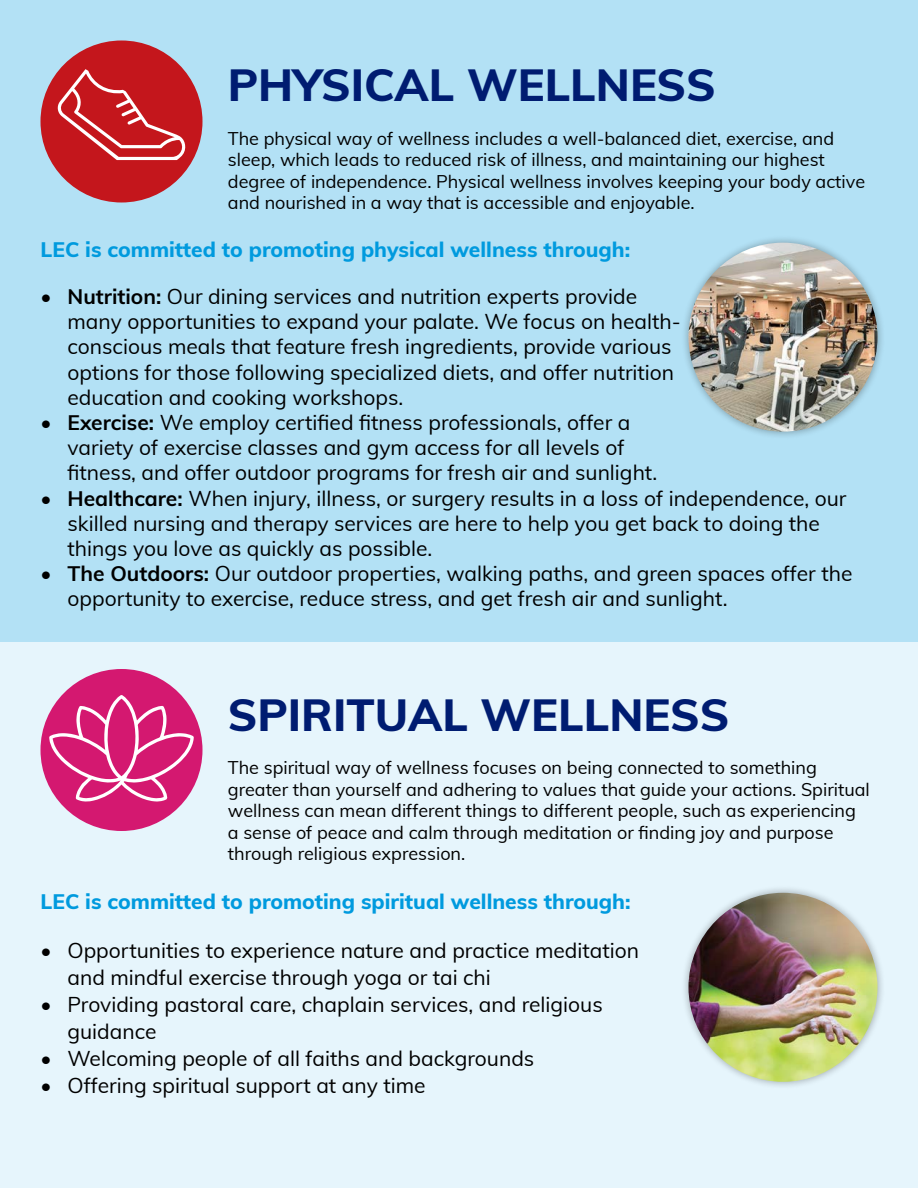
<style>
.page{position:relative;width:918px;height:1188px;background:#fff}
.page>*{position:absolute;margin:0;border:0;box-sizing:border-box;transform-origin:0 0}
.t1{font:800 45px "Muli";color:#001c71}
.t2{font:21px/25.2px "Muli";color:#000}
.t3{font:800 21px "Muli";color:#009ade}
.t4{font:18px/21.6px "Muli";color:#000}
.s1{font-weight:700}
</style>
<div class="page">
<div style="left:0;top:0;width:918px;height:648px;background:#b3e1f5"></div>
<div style="left:0;top:642px;width:918px;height:546px;background:#e6f5fc"></div>
<div style="left:40px;top:41px;width:162px;height:162px;background:#c4161c;border-radius:50%"></div>
<svg style="left:56px;top:69px;width:132px;height:91px"></svg>
<div style="left:681px;top:235px;width:204px;height:204px;background:#000;opacity:.3"></div>
<img style="left:688px;top:243px;width:190px;height:189px;border-radius:94px">
<div style="left:40px;top:669px;width:162px;height:162px;background:#d41870;border-radius:50%"></div>
<svg style="left:49px;top:695px;width:145px;height:107px"></svg>
<div style="left:681px;top:885px;width:204px;height:205px;background:#000;opacity:.3"></div>
<img style="left:688px;top:893px;width:190px;height:189px;border-radius:94px">
<h1 class="t1" style="left:228px;top:52px;width:489px">PHYSICAL WELLNESS</h1>
<p class="t4" style="left:228px;top:126px;width:639px">The physical way of wellness includes a well-balanced diet, exercise, and sleep, which leads to reduced risk of illness, and maintaining our highest degree of independence. Physical wellness involves keeping your body active and nourished in a way that is accessible and enjoyable.</p>
<p class="t3" style="left:40px;top:234px;width:591px">LEC is committed to promoting physical wellness through:</p>
<p class="t2" style="left:68px;top:283px;width:615px;text-indent:-27px"><span class="s1">• Nutrition:</span> Our dining services and nutrition experts provide many opportunities to expand your palate. We focus on health&shy;conscious meals that feature fresh ingredients, provide various options for those following specialized diets, and offer nutrition education and cooking workshops.</p>
<p class="t2" style="left:68px;top:409px;width:591px;text-indent:-27px"><span class="s1">• Exercise:</span> We employ certified fitness professionals, offer a variety of exercise classes and gym access for all levels of fitness, and offer outdoor programs for fresh air and sunlight.</p>
<p class="t2" style="left:68px;top:485px;width:781px;text-indent:-27px"><span class="s1">• Healthcare:</span> When injury, illness, or surgery results in a loss of independence, our skilled nursing and therapy services are here to help you get back to doing the things you love as quickly as possible.</p>
<p class="t2" style="left:68px;top:560px;width:786px;text-indent:-27px"><span class="s1">• The Outdoors:</span> Our outdoor properties, walking paths, and green spaces offer the opportunity to exercise, reduce stress, and get fresh air and sunlight.</p>
<h1 class="t1" style="left:228px;top:682px;width:503px">SPIRITUAL WELLNESS</h1>
<p class="t4" style="left:228px;top:756px;width:644px">The spiritual way of wellness focuses on being connected to something greater than yourself and adhering to values that guide your actions. Spiritual wellness can mean different things to different people, such as experiencing a sense of peace and calm through meditation or finding joy and purpose through religious expression.</p>
<p class="t3" style="left:40px;top:886px;width:592px">LEC is committed to promoting spiritual wellness through:</p>
<p class="t2" style="left:68px;top:936px;width:573px;line-height:27px;text-indent:-27px">• Opportunities to experience nature and practice meditation and mindful exercise through yoga or tai chi</p>
<p class="t2" style="left:68px;top:990px;width:537px;line-height:27px;text-indent:-27px">• Providing pastoral care, chaplain services, and religious guidance</p>
<p class="t2" style="left:40px;top:1045px;width:495px">• Welcoming people of all faiths and backgrounds</p>
<p class="t2" style="left:40px;top:1072px;width:387px">• Offering spiritual support at any time</p>
</div>
